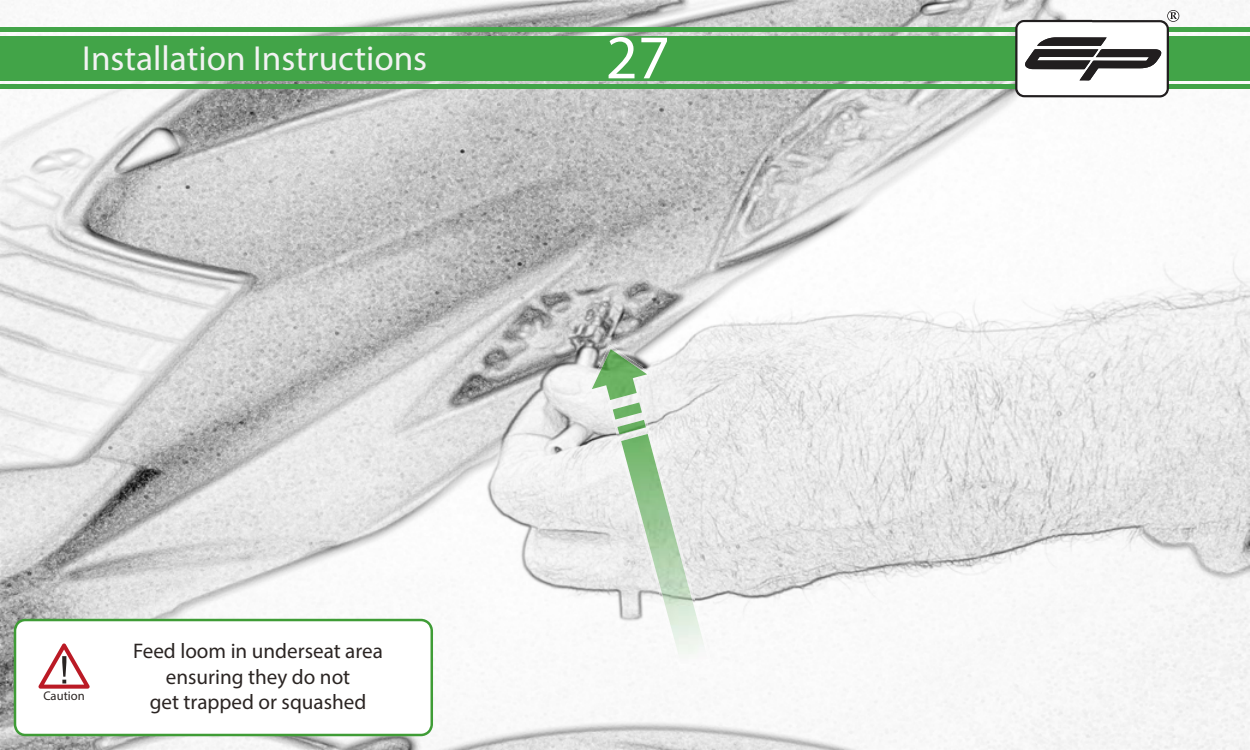
<style>
.page{position:relative;width:1250px;height:750px;background:#fff}
.page>*{position:absolute;margin:0;border:0;box-sizing:border-box;transform-origin:0 0}
.t1{font:62.5px "Myriad Pro";color:#fff}
.t2{font:34.75px "Myriad Pro";color:#f2f2f2}
.t3{font:21.25px/25.5px "Myriad Pro";color:#2b2523;text-align:center}
.t4{font:12.5px "Myriad Pro";color:#2b2523}
</style>
<div class="page">
<img style="left:0;top:0;width:1250px;height:750px">
<div style="left:0;top:36px;width:1250px;height:44px;background:#42a448"></div>
<hr style="left:0;top:85px;width:1250px;height:4px;background:#42a448">
<hr style="left:0;top:27px;width:1250px;height:4px;background:#42a448">
<svg style="left:1168px;top:11px;width:11px;height:10px"></svg>
<svg style="left:1015px;top:12px;width:162px;height:86px"></svg>
<img style="left:587px;top:345px;width:125px;height:327px">
<img style="left:592px;top:349px;width:55px;height:51px">
<img style="left:613px;top:402px;width:29px;height:18px">
<img style="left:617px;top:420px;width:29px;height:14px">
<img style="left:621px;top:434px;width:87px;height:232px">
<svg style="left:14px;top:619px;width:419px;height:117px"></svg>
<svg style="left:38px;top:643px;width:52px;height:46px"></svg>
<h2 class="t2" style="left:82px;top:37px;width:346px">Installation Instructions</h2>
<h1 class="t1" style="left:606px;top:19px;width:66px">27</h1>
<p class="t4" style="left:43px;top:689px;width:43px">Caution</p>
<p class="t3" style="left:133px;top:638px;width:251px">Feed loom in underseat area ensuring they do not<br>get trapped or squashed</p>
</div>
